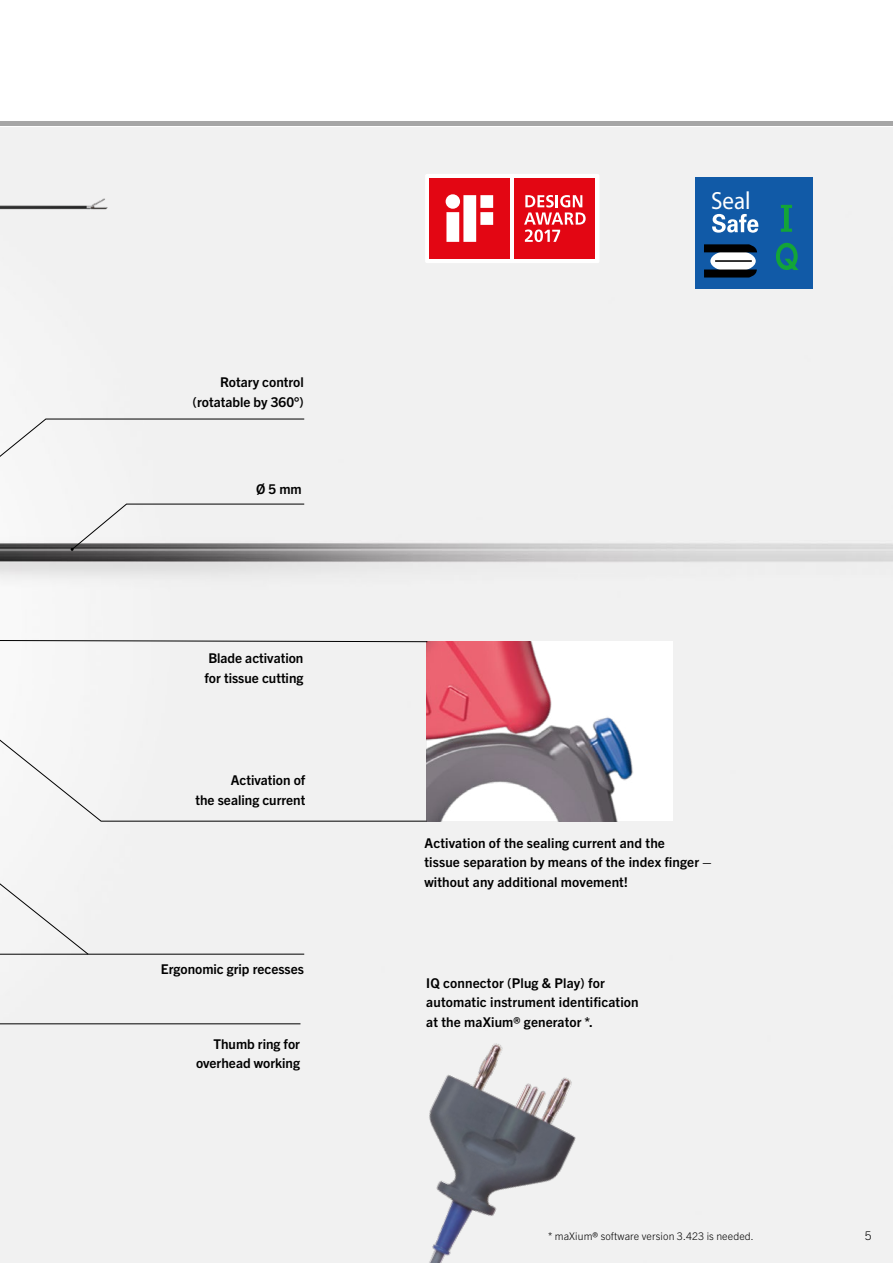
<style>
.page{position:relative;width:893px;height:1263px;background:#fff}
.page>*{position:absolute;margin:0;border:0;box-sizing:border-box;transform-origin:0 0}
.t1{font:24.9px "Myriad Pro";color:#fff;scale:.93 1}
.t2{font:700 13.5px/19.5px "Trade Gothic Next LT Pro";letter-spacing:.01em;color:#000;text-align:right}
.t3{font:300 12px "Trade Gothic Next LT Pro";color:#000}
.t4{font:300 10.5px "Trade Gothic Next LT Pro";letter-spacing:.01em;color:#000}
</style>
<div class="page">
<div style="left:0;top:127px;width:893px;height:1136px;background:#f1f1f1"></div>
<hr style="left:0;top:121px;width:893px;height:4px;background:#a6a6a6">
<div style="left:0;top:853px;width:301px;height:171px;background:#f1f1f1"></div>
<svg style="left:0;top:418px;width:305px;height:133px"></svg>
<hr style="left:0;top:954px;width:304px;height:1px;background:#000">
<div style="left:0;top:842px;width:89px;height:113px;background:#f4f4f4"></div>
<img style="left:427px;top:642px;width:246px;height:179px">
<div style="left:0;top:144px;width:120px;height:144px;background:#f1f1f1"></div>
<div style="left:0;top:699px;width:427px;height:123px;background:#f1f1f1"></div>
<svg style="left:0;top:639px;width:428px;height:3px"></svg>
<img style="left:347px;top:1021px;width:268px;height:242px">
<div style="left:695px;top:177px;width:118px;height:112px;background:#115aa7"></div>
<div style="left:784px;top:208px;width:5px;height:23px;background:#13a538"></div>
<svg style="left:781px;top:205px;width:11px;height:3px"></svg>
<svg style="left:781px;top:229px;width:11px;height:3px"></svg>
<svg style="left:776px;top:242px;width:23px;height:28px"></svg>
<div style="left:710px;top:250px;width:46px;height:22px;background:#fff;border-radius:50%"></div>
<svg style="left:704px;top:244px;width:53px;height:8px"></svg>
<svg style="left:704px;top:269px;width:53px;height:8px"></svg>
<hr style="left:715px;top:260px;width:37px;height:2px;background:#000">
<svg style="left:712px;top:214px;width:46px;height:19px"></svg>
<div style="left:425px;top:174px;width:174px;height:89px;background:#fff;border-radius:2px"></div>
<div style="left:429px;top:178px;width:81px;height:81px;background:#e30613"></div>
<svg style="left:446px;top:194px;width:47px;height:48px"></svg>
<div style="left:514px;top:178px;width:81px;height:81px;background:#e30613"></div>
<svg style="left:524px;top:195px;width:62px;height:47px"></svg>
<p class="t2" style="left:192px;top:372px;width:113px">Rotary control (rotatable by 360°)</p>
<p class="t2" style="left:256px;top:478px;width:47px">Ø 5 mm</p>
<p class="t2" style="left:205px;top:648px;width:100px;text-align:left">Blade activation for tissue cutting</p>
<p class="t2" style="left:195px;top:770px;width:111px">Activation of<br>the sealing current</p>
<p class="t2" style="left:161px;top:959px;width:144px">Ergonomic grip recesses</p>
<p class="t2" style="left:196px;top:1033px;width:105px">Thumb ring for overhead working</p>
<h1 class="t1" style="left:711px;top:185px;width:44px">Seal</h1>
<p class="t2" style="left:424px;top:832px;width:289px;text-align:left">Activation of the sealing current and the<br>tissue separation by means of the index finger – without any additional movement!</p>
<p class="t2" style="left:426px;top:972px;width:214px;text-align:left">IQ connector (Plug &amp; Play) for automatic instrument identification at the maXium® generator *.</p>
<p class="t4" style="left:548px;top:1229px;width:207px">* maXium® software version 3.423 is needed.</p>
<p class="t3" style="left:865px;top:1227px;width:8px">5</p>
</div>
